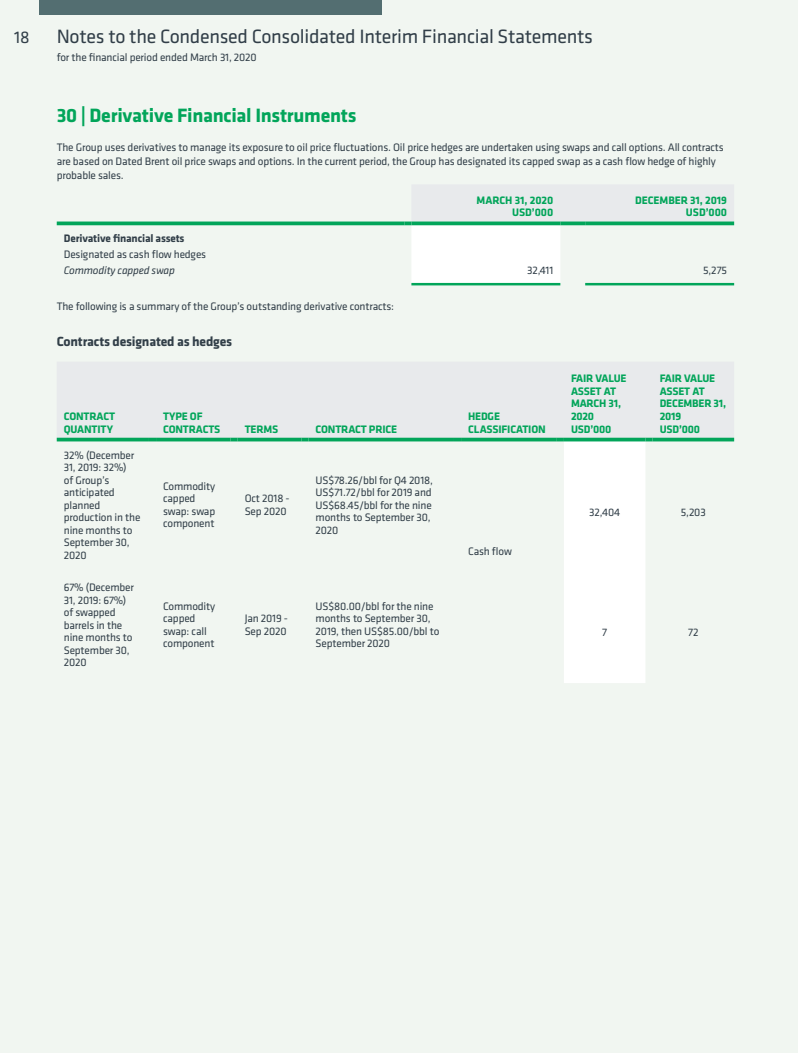
<style>
.page{position:relative;width:798px;height:1053px;background:#fff}
.page>*{position:absolute;margin:0;border:0;box-sizing:border-box;transform-origin:0 0}
.Klavika_Body_Text{font:20px "Klavika";letter-spacing:-.015em;color:#313e48}
.Klavika_Body_Text-2{font:700 20px "Klavika";letter-spacing:-.015em;color:#02a55a}
.t1{font:17.5px "Klavika";color:#313e48}
.Klavika_Body_Text-3{font:700 13.75px "Klavika";letter-spacing:-.015em;color:#313e48}
.Klavika_Body_Text-4{font:11.25px/12.5px "Klavika";letter-spacing:-.015em;color:#313e48}
.Klavika_Body_Text-5{font:700 11.25px/12.5px "Klavika";letter-spacing:-.015em;color:#02a55a}
.Klavika_Body_Text-6{font:700 11.25px "Klavika";letter-spacing:-.015em;color:#313e48}
.Klavika_Body_Text-7{font:italic 11.25px "Klavika";letter-spacing:-.015em;color:#313e48}
</style>
<div class="page">
<div style="left:0;top:0;width:797px;height:1052px;background:#f1f6f1"></div>
<svg style="left:57px;top:221px;width:347px;height:4px"></svg>
<svg style="left:404px;top:185px;width:329px;height:99px"></svg>
<svg style="left:411px;top:221px;width:149px;height:4px"></svg>
<svg style="left:560px;top:221px;width:25px;height:4px"></svg>
<svg style="left:585px;top:221px;width:148px;height:4px"></svg>
<hr style="left:411px;top:283px;width:149px;height:2px;background:#02a55a">
<hr style="left:585px;top:283px;width:148px;height:2px;background:#02a55a">
<div style="left:57px;top:362px;width:676px;height:75px;background:#e8eaec"></div>
<svg style="left:57px;top:437px;width:92px;height:4px"></svg>
<svg style="left:149px;top:437px;width:7px;height:4px"></svg>
<svg style="left:156px;top:437px;width:74px;height:4px"></svg>
<svg style="left:230px;top:437px;width:7px;height:4px"></svg>
<svg style="left:237px;top:437px;width:64px;height:4px"></svg>
<svg style="left:301px;top:437px;width:7px;height:4px"></svg>
<svg style="left:308px;top:437px;width:146px;height:4px"></svg>
<svg style="left:454px;top:437px;width:7px;height:4px"></svg>
<svg style="left:461px;top:437px;width:95px;height:4px"></svg>
<svg style="left:556px;top:437px;width:96px;height:246px"></svg>
<svg style="left:652px;top:437px;width:81px;height:4px"></svg>
<div style="left:39px;top:0;width:342px;height:14px;background:#536e71"></div>
<h2 class="t1" style="left:14px;top:28px;width:17px">18</h2>
<p class="Klavika_Body_Text" style="left:57px;top:26px;width:537px">Notes to the Condensed Consolidated Interim Financial Statements</p>
<p class="Klavika_Body_Text-4" style="left:57px;top:51px;width:201px">for the financial period ended March 31, 2020</p>
<p class="Klavika_Body_Text-2" style="left:57px;top:105px;width:301px">30 | Derivative Financial Instruments</p>
<p class="Klavika_Body_Text-4" style="left:57px;top:141px;width:668px;line-height:13.8px">The Group uses derivatives to manage its exposure to oil price fluctuations. Oil price hedges are undertaken using swaps and call options. All contracts are based on Dated Brent oil price swaps and options. In the current period, the Group has designated its capped swap as a cash flow hedge of highly probable sales.</p>
<p class="Klavika_Body_Text-5" style="left:476px;top:194px;width:78px">MARCH 31, 2020</p>
<p class="Klavika_Body_Text-5" style="left:512px;top:206px;width:43px">USD’000</p>
<p class="Klavika_Body_Text-5" style="left:635px;top:194px;width:93px">DECEMBER 31, 2019</p>
<p class="Klavika_Body_Text-5" style="left:685px;top:206px;width:43px">USD’000</p>
<p class="Klavika_Body_Text-6" style="left:64px;top:232px;width:122px">Derivative financial assets</p>
<p class="Klavika_Body_Text-4" style="left:64px;top:248px;width:144px">Designated as cash flow hedges</p>
<p class="Klavika_Body_Text-7" style="left:64px;top:264px;width:113px">Commodity capped swap</p>
<p class="Klavika_Body_Text-4" style="left:527px;top:264px;width:28px">32,411</p>
<p class="Klavika_Body_Text-4" style="left:703px;top:264px;width:25px">5,275</p>
<p class="Klavika_Body_Text-4" style="left:57px;top:300px;width:339px">The following is a summary of the Group’s outstanding derivative contracts:</p>
<p class="Klavika_Body_Text-3" style="left:57px;top:334px;width:177px">Contracts designated as hedges</p>
<p class="Klavika_Body_Text-5" style="left:64px;top:410px;width:53px">CONTRACT<br>QUANTITY</p>
<p class="Klavika_Body_Text-5" style="left:163px;top:410px;width:59px">TYPE OF<br>CONTRACTS</p>
<p class="Klavika_Body_Text-4" style="left:64px;top:449px;width:78px">32% (December<br>31, 2019: 32%)<br>of Group’s anticipated planned production in the nine months to<br>September 30,<br>2020</p>
<p class="Klavika_Body_Text-4" style="left:64px;top:581px;width:72px">67% (December<br>31, 2019: 67%) of swapped barrels in the nine months to<br>September 30,<br>2020</p>
<p class="Klavika_Body_Text-4" style="left:163px;top:480px;width:54px">Commodity capped swap: swap component</p>
<p class="Klavika_Body_Text-4" style="left:163px;top:600px;width:54px">Commodity capped swap: call component</p>
<p class="Klavika_Body_Text-5" style="left:244px;top:422px;width:35px">TERMS</p>
<p class="Klavika_Body_Text-5" style="left:315px;top:422px;width:83px">CONTRACT PRICE</p>
<p class="Klavika_Body_Text-4" style="left:244px;top:492px;width:46px">Oct 2018 -</p>
<p class="Klavika_Body_Text-4" style="left:244px;top:505px;width:43px">Sep 2020</p>
<p class="Klavika_Body_Text-4" style="left:244px;top:612px;width:45px">Jan 2019 -</p>
<p class="Klavika_Body_Text-4" style="left:244px;top:625px;width:43px">Sep 2020</p>
<p class="Klavika_Body_Text-4" style="left:315px;top:474px;width:119px">US$78.26/bbl for Q4 2018,<br>US$71.72/bbl for 2019 and<br>US$68.45/bbl for the nine months to September 30,<br>2020</p>
<p class="Klavika_Body_Text-4" style="left:315px;top:600px;width:125px">US$80.00/bbl for the nine months to September 30,<br>2019, then US$85.00/bbl to<br>September 2020</p>
<p class="Klavika_Body_Text-5" style="left:468px;top:410px;width:79px">HEDGE<br>CLASSIFICATION</p>
<p class="Klavika_Body_Text-5" style="left:570px;top:372px;width:57px">FAIR VALUE<br>ASSET AT<br>MARCH 31,<br>2020</p>
<p class="Klavika_Body_Text-5" style="left:570px;top:422px;width:42px">USD’000</p>
<p class="Klavika_Body_Text-5" style="left:659px;top:372px;width:68px">FAIR VALUE<br>ASSET AT<br>DECEMBER 31,<br>2019</p>
<p class="Klavika_Body_Text-5" style="left:659px;top:422px;width:42px">USD’000</p>
<p class="Klavika_Body_Text-4" style="left:468px;top:545px;width:45px">Cash flow</p>
<p class="Klavika_Body_Text-4" style="left:589px;top:506px;width:32px">32,404</p>
<p class="Klavika_Body_Text-4" style="left:680px;top:506px;width:26px">5,203</p>
<p class="Klavika_Body_Text-4" style="left:602px;top:626px;width:6px">7</p>
<p class="Klavika_Body_Text-4" style="left:688px;top:626px;width:12px">72</p>
</div>
